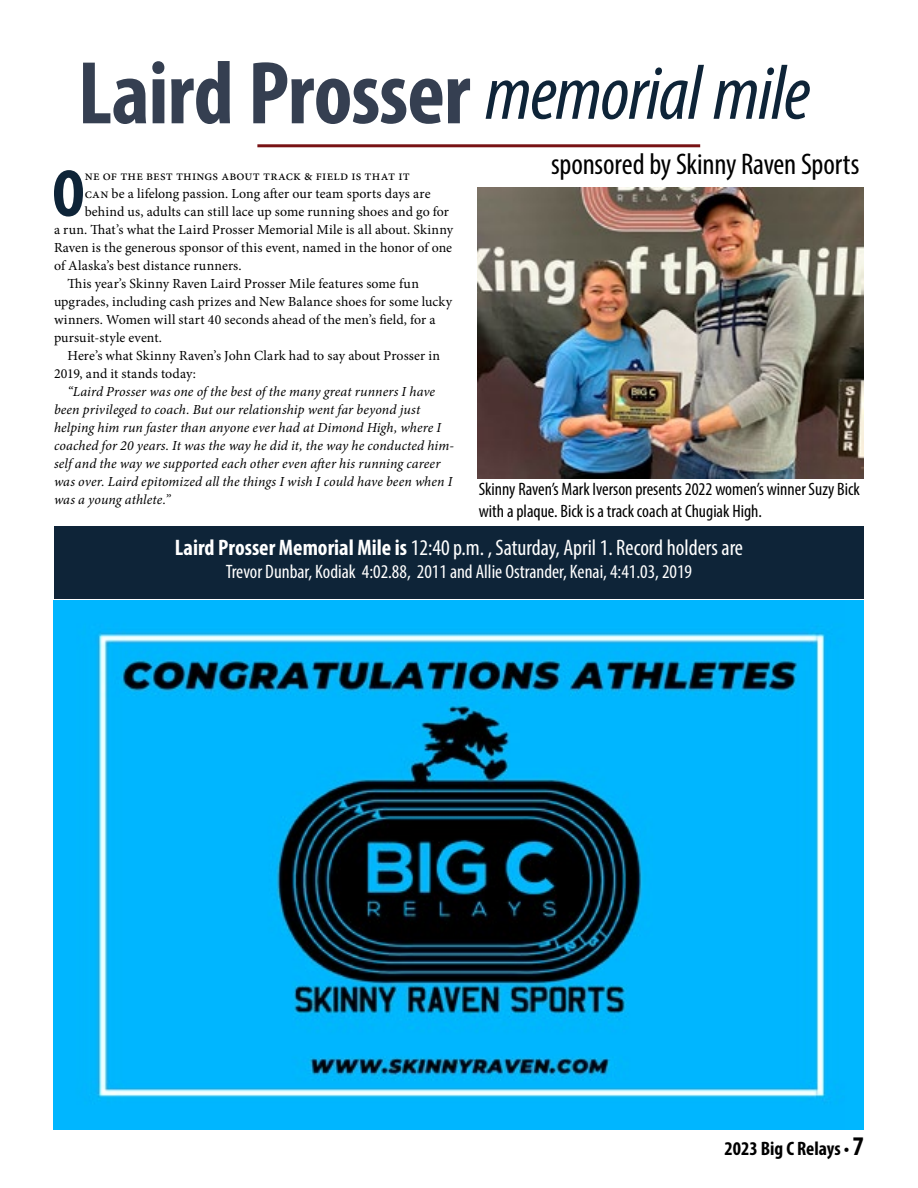
<style>
.page{position:relative;width:918px;height:1188px;background:#fff}
.page>*{position:absolute;margin:0;border:0;box-sizing:border-box;transform-origin:0 0}
.t1{font:700 condensed 90px "Myriad Pro";letter-spacing:-.01em;color:#353f51}
.t2{font:700 condensed 67.35px "Myriad Pro";color:#0e2438}
.t3{font:condensed 30px "Myriad Pro";letter-spacing:-.005em;color:#000}
.t4{font:condensed 22.5px "Myriad Pro";color:#fff}
.t5{font:condensed 19.5px "Myriad Pro";color:#fff}
.t6{font:700 condensed 19.5px "Myriad Pro";color:#000}
.t7{font:condensed 18px/21.6px "Myriad Pro";color:#000}
.t8{font:13.8px "Minion Pro";letter-spacing:.01em;color:#000}
.t9{font:italic 13.8px/18px "Minion Pro";letter-spacing:.005em;color:#000}
.s1{font-weight:400;font-style:italic;font-size:78px;color:#0e2438}
.s2{font-weight:700}
.s3{font-size:27px}
</style>
<div class="page">
<hr style="left:257px;top:144px;width:443px;height:3px;background:#781214">
<img style="left:53px;top:601px;width:811px;height:528px">
<div style="left:54px;top:526px;width:810px;height:73px;background:#0e2438"></div>
<img style="left:478px;top:187px;width:386px;height:292px">
<h1 class="t1" style="left:78px;top:37px;width:734px">Laird Prosser <span class="s1">memorial mile</span></h1>
<h3 class="t3" style="left:551px;top:146px;width:310px">sponsored by Skinny Raven Sports</h3>
<h2 class="t2" style="left:52px;top:151px;width:34px">O</h2>
<p class="t8" style="left:85px;top:166px;width:327px">ne of the best things about track &amp; field is that it</p>
<p class="t8" style="left:85px;top:184px;width:347px">can be a lifelong passion. Long after our team sports days are</p>
<p class="t8" style="left:85px;top:202px;width:366px">behind us, adults can still lace up some running shoes and go for</p>
<p class="t8" style="left:54px;top:220px;width:401px">a run. That’s what the Laird Prosser Memorial Mile is all about. Skinny</p>
<p class="t8" style="left:54px;top:238px;width:400px">Raven is the generous sponsor of this event, named in the honor of one</p>
<p class="t8" style="left:54px;top:256px;width:189px">of Alaska’s best distance runners.</p>
<p class="t8" style="left:68px;top:274px;width:353px">This year’s Skinny Raven Laird Prosser Mile features some fun</p>
<p class="t8" style="left:54px;top:292px;width:400px">upgrades, including cash prizes and New Balance shoes for some lucky</p>
<p class="t8" style="left:54px;top:310px;width:383px">winners. Women will start 40 seconds ahead of the men’s field, for a</p>
<p class="t8" style="left:54px;top:328px;width:109px">pursuit-style event.</p>
<p class="t8" style="left:68px;top:346px;width:374px">Here’s what Skinny Raven’s John Clark had to say about Prosser in</p>
<p class="t8" style="left:54px;top:364px;width:143px">2019, and it stands today:</p>
<p class="t9" style="left:54px;top:383px;width:402px;text-indent:14px">“Laird Prosser was one of the best of the many great runners I have been privileged to coach. But our relationship went far beyond just helping him run faster than anyone ever had at Dimond High, where I coached for 20 years. It was the way he did it, the way he conducted him&shy;self and the way we supported each other even after his running career was over. Laird epitomized all the things I wish I could have been when I was a young athlete.”</p>
<h3 class="t4" style="left:175px;top:534px;width:570px"><span class="s2">Laird Prosser Memorial Mile is</span> 12:40 p.m. , Saturday, April 1. Record holders are</h3>
<h3 class="t5" style="left:226px;top:560px;width:468px">Trevor Dunbar, Kodiak 4:02.88, 2011 and Allie Ostrander, Kenai, 4:41.03, 2019</h3>
<h3 class="t7" style="left:479px;top:478px;width:383px">Skinny Raven’s Mark Iverson presents 2022 women’s winner Suzy Bick with a plaque. Bick is a track coach at Chugiak High.</h3>
<h3 class="t6" style="left:725px;top:1136px;width:141px">2023 Big C Relays • <span class="s3">7</span></h3>
</div>
